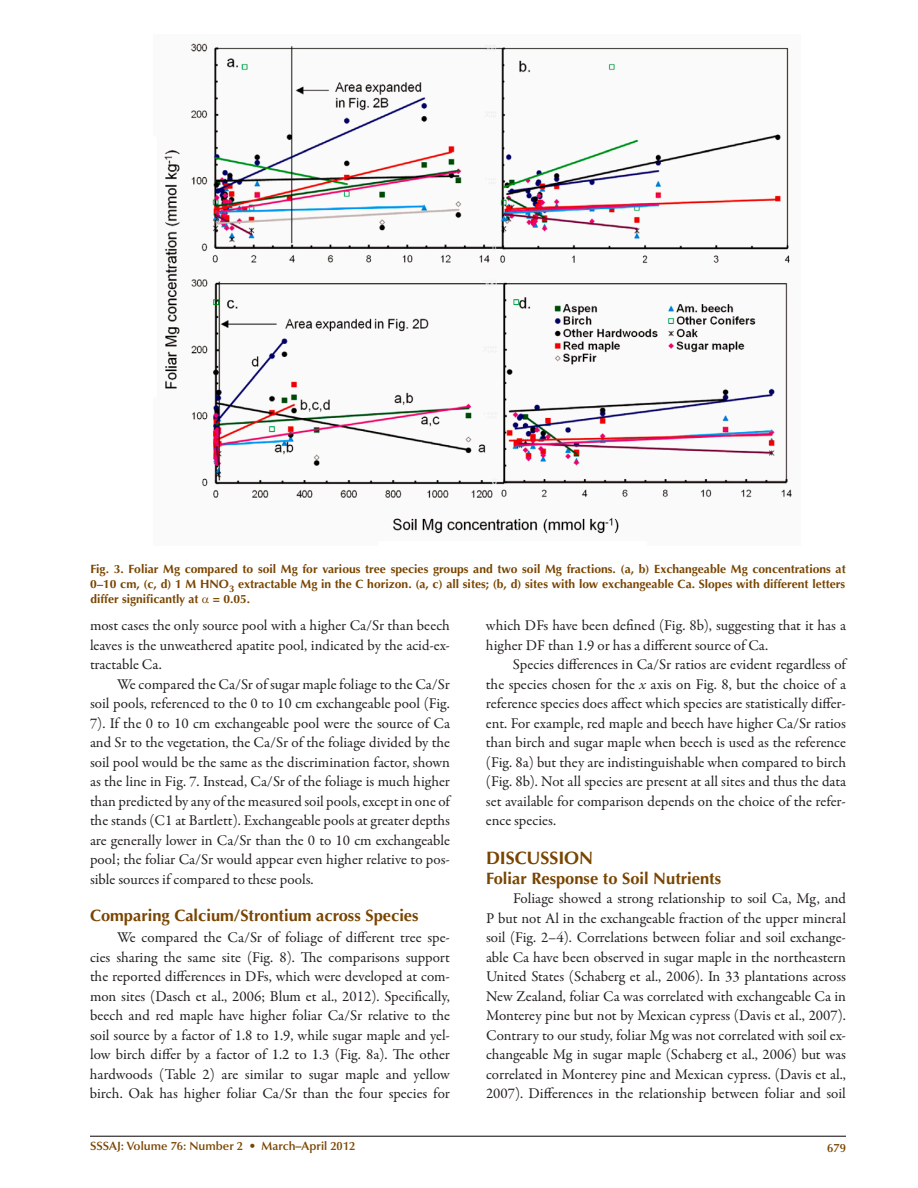
<style>
.page{position:relative;width:918px;height:1188px;background:#fff}
.page>*{position:absolute;margin:0;border:0;box-sizing:border-box;transform-origin:0 0}
.t1{font:700 18px "Optima LT Std";letter-spacing:-.005em;color:#794500}
.t2{font:700 16.5px "Optima LT Std";color:#794500}
.t3{font:15px/19.5px "Garamond Premr Pro";color:#231f20;text-align:justify}
.t4{font:700 12px/15px "Optima LT Std";color:#794500;text-align:justify}
.t5{font:600 12px "Optima LT Std";color:#794500}
.s1{font-style:italic}
</style>
<div class="page">
<hr style="left:90px;top:1136px;width:756px;height:1px;background:#231f20">
<img style="left:164px;top:43px;width:628px;height:491px">
<p class="t4" style="left:90px;top:562px;width:757px">Fig. 3. Foliar Mg compared to soil Mg for various tree species groups and two soil Mg fractions. (a, b) Exchangeable Mg concentrations at 0–10 cm, (c, d) 1 M HNO<sub>3</sub> extractable Mg in the C horizon. (a, c) all sites; (b, d) sites with low exchangeable Ca. Slopes with different letters differ significantly at = 0.05.</p>
<p class="t3" style="left:90px;top:616px;width:362px">most cases the only source pool with a higher Ca/Sr than beech leaves is the unweathered apatite pool, indicated by the acid-ex&shy;tractable Ca.</p>
<p class="t3" style="left:90px;top:675px;width:362px;text-indent:27px">We compared the Ca/Sr of sugar maple foliage to the Ca/Sr soil pools, referenced to the 0 to 10 cm exchangeable pool (Fig.<br>7). If the 0 to 10 cm exchangeable pool were the source of Ca and Sr to the vegetation, the Ca/Sr of the foliage divided by the soil pool would be the same as the discrimination factor, shown as the line in Fig. 7. Instead, Ca/Sr of the foliage is much higher than predicted by any of the measured soil pools, except in one of the stands (C1 at Bartlett). Exchangeable pools at greater depths are generally lower in Ca/Sr than the 0 to 10 cm exchangeable pool; the foliar Ca/Sr would appear even higher relative to pos&shy;sible sources if compared to these pools.</p>
<p class="t2" style="left:90px;top:907px;width:330px">Comparing Calcium/Strontium across Species</p>
<p class="t3" style="left:90px;top:928px;width:362px;text-indent:27px">We compared the Ca/Sr of foliage of different tree spe&shy;cies sharing the same site (Fig. 8). The comparisons support the reported differences in DFs, which were developed at com&shy;mon sites (Dasch et al., 2006; Blum et al., 2012). Specifically, beech and red maple have higher foliar Ca/Sr relative to the soil source by a factor of 1.8 to 1.9, while sugar maple and yel&shy;low birch differ by a factor of 1.2 to 1.3 (Fig. 8a). The other hardwoods (Table 2) are similar to sugar maple and yellow birch. Oak has higher foliar Ca/Sr than the four species for</p>
<p class="t3" style="left:486px;top:616px;width:362px">which DFs have been defined (Fig. 8b), suggesting that it has a higher DF than 1.9 or has a different source of Ca.</p>
<p class="t3" style="left:486px;top:655px;width:362px;text-indent:27px">Species differences in Ca/Sr ratios are evident regardless of the species chosen for the <span class="s1">x</span> axis on Fig. 8, but the choice of a reference species does affect which species are statistically differ&shy;ent. For example, red maple and beech have higher Ca/Sr ratios than birch and sugar maple when beech is used as the reference (Fig. 8a) but they are indistinguishable when compared to birch (Fig. 8b). Not all species are present at all sites and thus the data set available for comparison depends on the choice of the refer&shy;ence species.</p>
<p class="t1" style="left:486px;top:849px;width:109px">DISCUSSION</p>
<p class="t2" style="left:486px;top:870px;width:237px">Foliar Response to Soil Nutrients</p>
<p class="t3" style="left:486px;top:889px;width:362px;text-indent:27px">Foliage showed a strong relationship to soil Ca, Mg, and P but not Al in the exchangeable fraction of the upper mineral soil (Fig. 2–4). Correlations between foliar and soil exchange&shy;able Ca have been observed in sugar maple in the northeastern United States (Schaberg et al., 2006). In 33 plantations across New Zealand, foliar Ca was correlated with exchangeable Ca in Monterey pine but not by Mexican cypress (Davis et al., 2007).<br>Contrary to our study, foliar Mg was not correlated with soil ex&shy;changeable Mg in sugar maple (Schaberg et al., 2006) but was correlated in Monterey pine and Mexican cypress. (Davis et al., 2007). Differences in the relationship between foliar and soil</p>
<p class="t5" style="left:90px;top:1140px;width:267px">SSSAJ: Volume 76: Number 2 • March–April 2012</p>
<p class="t5" style="left:827px;top:1142px;width:20px">679</p>
</div>
